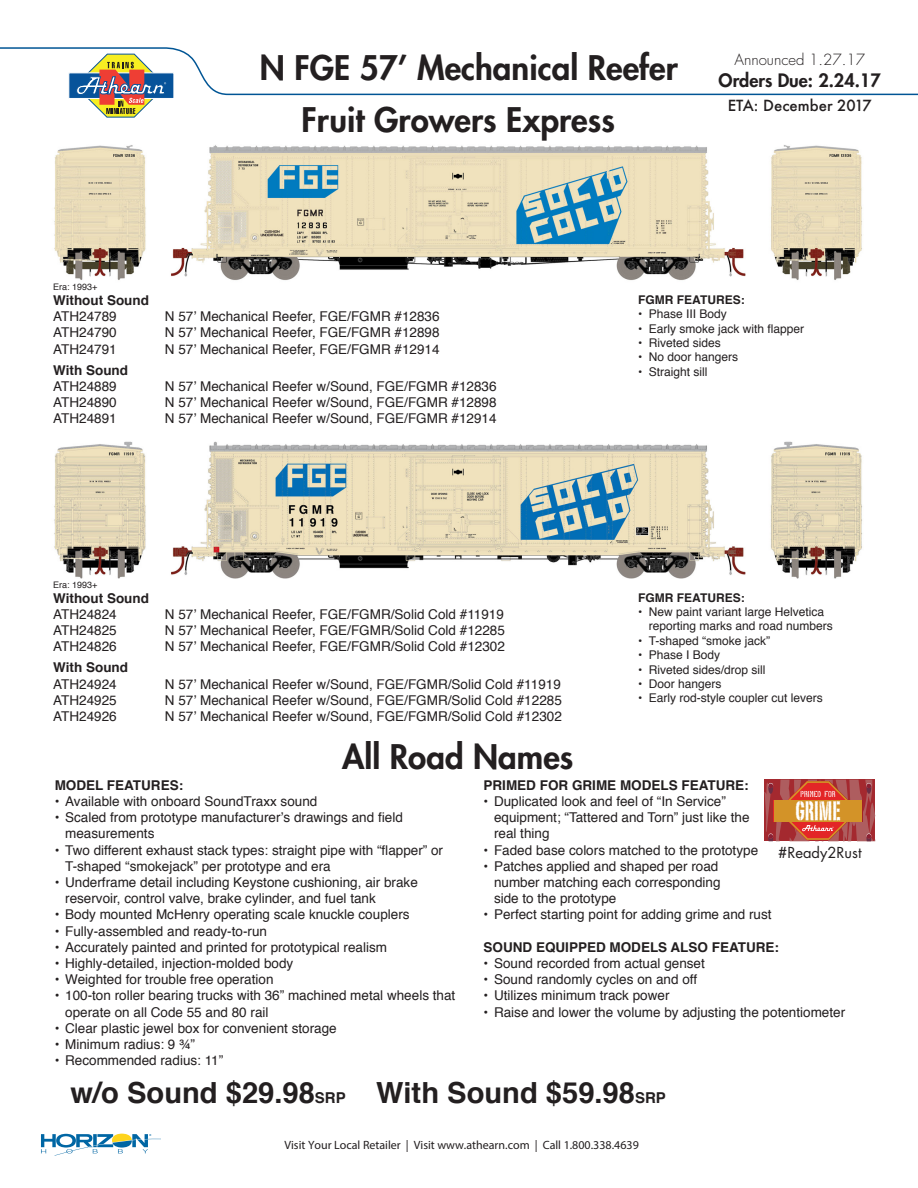
<style>
.page{position:relative;width:918px;height:1188px;background:#fff}
.page>*{position:absolute;margin:0;border:0;box-sizing:border-box;transform-origin:0 0}
.t1{font:800 33px "Futura";color:#231f20}
.t2{font:700 29.1px "Helvetica";color:#231f20}
.t3{font:26.25px "Portago ITCTT";color:#fff;scale:.83 1}
.t4{font:800 18px "Futura";color:#231f20}
.t5{font:300 15px "Futura";color:#231f20}
.t6{font:500 15px "Futura";color:#231f20}
.t7{font:14.7px "Futura";color:#231f20}
.t8{font:13.5px/16.2px "Helvetica";color:#231f20}
.t9{font:700 13.5px "Helvetica";color:#231f20}
.t10{font:12px/14.4px "Helvetica";color:#231f20}
.t11{font:condensed 12px "Helvetica";color:#231f20}
.t12{font:700 12px "Helvetica";color:#231f20}
.t13{font:9px "Helvetica";color:#231f20}
.t14{font:8.25px "PHANTOM STENCIL";color:#fff;scale:.7 1}
.s1{font-size:15px}
</style>
<div class="page">
<img style="left:54px;top:96px;width:822px;height:1044px">
<svg style="left:41px;top:1134px;width:119px;height:22px"></svg>
<svg style="left:765px;top:780px;width:110px;height:61px;background:#c15938"></svg>
<svg style="left:75px;top:96px;width:91px;height:22px"></svg>
<svg style="left:0;top:47px;width:918px;height:49px"></svg>
<p class="t13" style="left:53px;top:280px;width:46px">Era: 1993+</p>
<h1 class="t1" style="left:260px;top:46px;width:420px">N FGE 57’ Mechanical Reefer</h1>
<p class="t5" style="left:734px;top:51px;width:132px">Announced 1.27.17</p>
<h3 class="t4" style="left:719px;top:68px;width:164px">Orders Due: 2.24.17</h3>
<p class="t6" style="left:728px;top:95px;width:145px">ETA: December 2017</p>
<p class="t1" style="left:302px;top:97px;width:315px">Fruit Growers Express</p>
<p class="t9" style="left:53px;top:289px;width:97px">Without Sound</p>
<p class="t8" style="left:53px;top:309px;width:65px">ATH24789</p>
<p class="t8" style="left:165px;top:309px;width:276px">N 57’ Mechanical Reefer, FGE/FGMR #12836</p>
<p class="t8" style="left:53px;top:325px;width:65px">ATH24790</p>
<p class="t8" style="left:165px;top:325px;width:276px">N 57’ Mechanical Reefer, FGE/FGMR #12898</p>
<p class="t8" style="left:53px;top:341px;width:65px">ATH24791</p>
<p class="t8" style="left:165px;top:341px;width:276px">N 57’ Mechanical Reefer, FGE/FGMR #12914</p>
<p class="t9" style="left:53px;top:359px;width:76px">With Sound</p>
<p class="t8" style="left:53px;top:378px;width:65px">ATH24889</p>
<p class="t8" style="left:165px;top:378px;width:333px">N 57’ Mechanical Reefer w/Sound, FGE/FGMR #12836</p>
<p class="t8" style="left:53px;top:395px;width:65px">ATH24890</p>
<p class="t8" style="left:165px;top:395px;width:333px">N 57’ Mechanical Reefer w/Sound, FGE/FGMR #12898</p>
<p class="t8" style="left:53px;top:411px;width:65px">ATH24891</p>
<p class="t8" style="left:165px;top:411px;width:333px">N 57’ Mechanical Reefer w/Sound, FGE/FGMR #12914</p>
<p class="t13" style="left:53px;top:578px;width:46px">Era: 1993+</p>
<p class="t9" style="left:53px;top:587px;width:97px">Without Sound</p>
<p class="t8" style="left:53px;top:606px;width:65px">ATH24824</p>
<p class="t8" style="left:165px;top:606px;width:340px">N 57’ Mechanical Reefer, FGE/FGMR/Solid Cold #11919</p>
<p class="t8" style="left:53px;top:623px;width:65px">ATH24825</p>
<p class="t8" style="left:165px;top:623px;width:341px">N 57’ Mechanical Reefer, FGE/FGMR/Solid Cold #12285</p>
<p class="t8" style="left:53px;top:639px;width:65px">ATH24826</p>
<p class="t8" style="left:165px;top:639px;width:341px">N 57’ Mechanical Reefer, FGE/FGMR/Solid Cold #12302</p>
<p class="t9" style="left:53px;top:657px;width:76px">With Sound</p>
<p class="t8" style="left:53px;top:676px;width:65px">ATH24924</p>
<p class="t8" style="left:165px;top:676px;width:397px">N 57’ Mechanical Reefer w/Sound, FGE/FGMR/Solid Cold #11919</p>
<p class="t8" style="left:53px;top:692px;width:65px">ATH24925</p>
<p class="t8" style="left:165px;top:692px;width:398px">N 57’ Mechanical Reefer w/Sound, FGE/FGMR/Solid Cold #12285</p>
<p class="t8" style="left:53px;top:708px;width:65px">ATH24926</p>
<p class="t8" style="left:165px;top:708px;width:398px">N 57’ Mechanical Reefer w/Sound, FGE/FGMR/Solid Cold #12302</p>
<p class="t1" style="left:342px;top:735px;width:233px">All Road Names</p>
<p class="t12" style="left:638px;top:290px;width:108px">FGMR FEATURES:</p>
<p class="t10" style="left:638px;top:307px;width:90px">• Phase III Body</p>
<p class="t10" style="left:638px;top:322px;width:167px">• Early smoke jack with flapper</p>
<p class="t10" style="left:638px;top:336px;width:84px">• Riveted sides</p>
<p class="t10" style="left:638px;top:350px;width:101px">• No door hangers</p>
<p class="t10" style="left:638px;top:365px;width:71px">• Straight sill</p>
<p class="t12" style="left:638px;top:588px;width:108px">FGMR FEATURES:</p>
<p class="t10" style="left:649px;top:605px;width:186px;text-indent:-10px">• New paint variant large Helvetica reporting marks and road numbers</p>
<p class="t10" style="left:638px;top:634px;width:133px">• T-shaped “smoke jack”</p>
<p class="t10" style="left:638px;top:648px;width:83px">• Phase I Body</p>
<p class="t10" style="left:638px;top:663px;width:129px">• Riveted sides/drop sill</p>
<p class="t10" style="left:638px;top:677px;width:85px">• Door hangers</p>
<p class="t10" style="left:638px;top:691px;width:186px">• Early rod-style coupler cut levers</p>
<p class="t9" style="left:55px;top:774px;width:130px">MODEL FEATURES:</p>
<p class="t8" style="left:55px;top:794px;width:264px">• Available with onboard SoundTraxx sound</p>
<p class="t8" style="left:65px;top:810px;width:339px;text-indent:-10px">• Scaled from prototype manufacturer’s drawings and field measurements</p>
<p class="t8" style="left:65px;top:842px;width:379px;text-indent:-10px">• Two different exhaust stack types: straight pipe with “flapper” or<br>T-shaped “smokejack” per prototype and era</p>
<p class="t8" style="left:65px;top:875px;width:354px;text-indent:-10px">• Underframe detail including Keystone cushioning, air brake reservoir, control valve, brake cylinder, and fuel tank</p>
<p class="t8" style="left:55px;top:907px;width:356px">• Body mounted McHenry operating scale knuckle couplers</p>
<p class="t8" style="left:55px;top:923px;width:214px">• Fully-assembled and ready-to-run</p>
<p class="t8" style="left:55px;top:939px;width:334px">• Accurately painted and printed for prototypical realism</p>
<p class="t8" style="left:55px;top:956px;width:240px">• Highly-detailed, injection-molded body</p>
<p class="t8" style="left:55px;top:972px;width:220px">• Weighted for trouble free operation</p>
<p class="t8" style="left:65px;top:988px;width:392px;text-indent:-10px">• 100-ton roller bearing trucks with 36” machined metal wheels that operate on all Code 55 and 80 rail</p>
<p class="t8" style="left:55px;top:1020px;width:284px">• Clear plastic jewel box for convenient storage</p>
<p class="t8" style="left:55px;top:1037px;width:142px">• Minimum radius: 9 ¾”</p>
<p class="t8" style="left:55px;top:1053px;width:170px">• Recommended radius: 11”</p>
<p class="t9" style="left:484px;top:774px;width:267px">PRIMED FOR GRIME MODELS FEATURE:</p>
<p class="t8" style="left:494px;top:794px;width:257px;text-indent:-10px">• Duplicated look and feel of “In Service” equipment; “Tattered and Torn” just like the real thing</p>
<p class="t8" style="left:484px;top:842px;width:276px">• Faded base colors matched to the prototype</p>
<p class="t8" style="left:494px;top:858px;width:228px;text-indent:-10px">• Patches applied and shaped per road number matching each corresponding side to the prototype</p>
<p class="t8" style="left:484px;top:907px;width:290px">• Perfect starting point for adding grime and rust</p>
<p class="t9" style="left:484px;top:936px;width:297px">SOUND EQUIPPED MODELS ALSO FEATURE:</p>
<p class="t8" style="left:484px;top:956px;width:223px">• Sound recorded from actual genset</p>
<p class="t8" style="left:484px;top:972px;width:215px">• Sound randomly cycles on and off</p>
<p class="t8" style="left:484px;top:988px;width:188px">• Utilizes minimum track power</p>
<p class="t8" style="left:484px;top:1004px;width:363px">• Raise and lower the volume by adjusting the potentiometer</p>
<p class="t14" style="left:800px;top:790px;width:52px">PRIMED FOR</p>
<h3 class="t3" style="left:795px;top:794px;width:56px">GRIME</h3>
<p class="t7" style="left:778px;top:844px;width:85px">#Ready2Rust</p>
<h2 class="t2" style="left:71px;top:1069px;width:597px">w/o Sound $29.98<span class="s1">SRP</span> With Sound $59.98<span class="s1">SRP</span></h2>
<p class="t11" style="left:284px;top:1137px;width:356px">Visit Your Local Retailer | Visit www.athearn.com | Call 1.800.338.4639</p>
</div>
